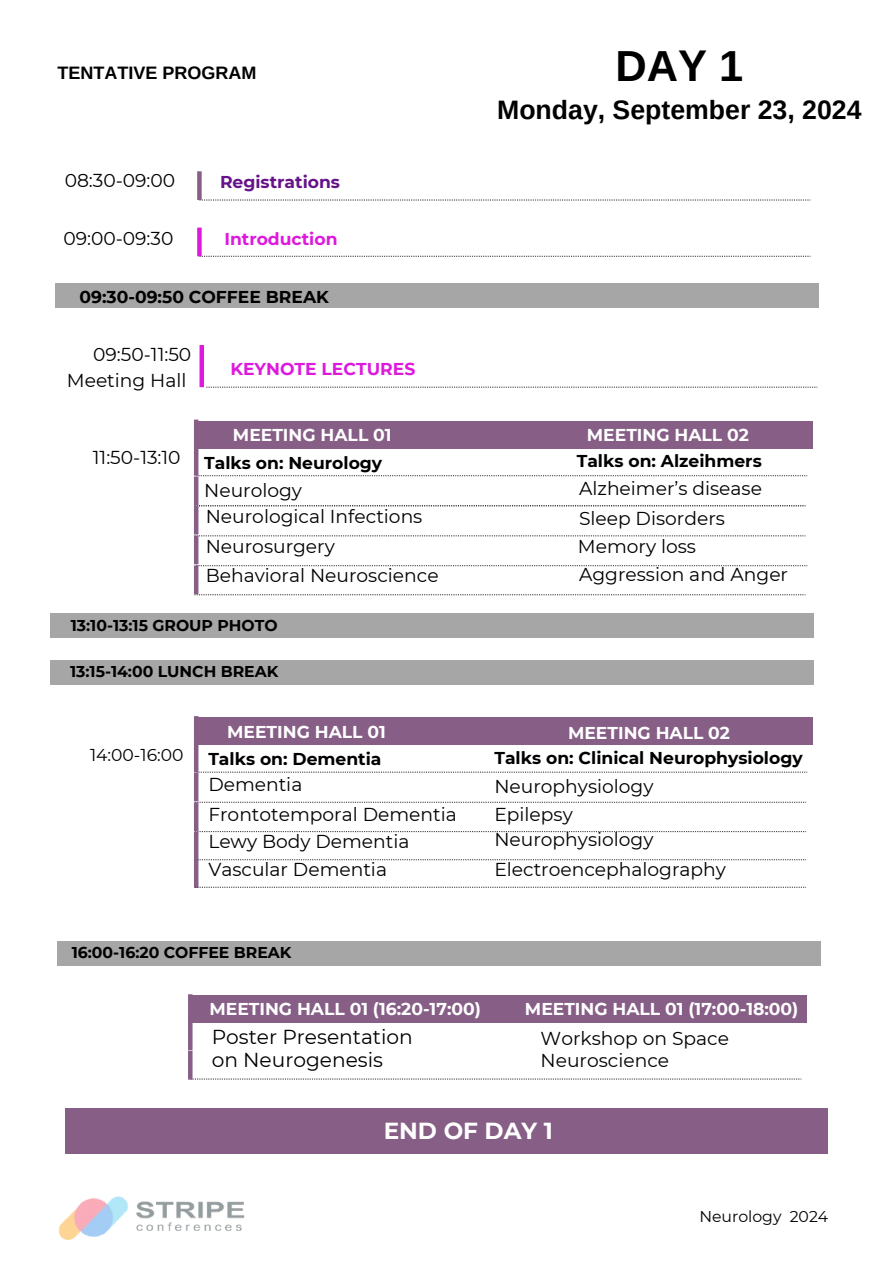
<style>
.page{position:relative;width:894px;height:1264px;background:#fff}
.page>*{position:absolute;margin:0;border:0;box-sizing:border-box;transform-origin:0 0}
.t1{font:700 43.35px "Arimo";color:#000}
.t2{font:700 26.7px "Arimo";color:#000}
.t3{font:700 23.1px "Montserrat";color:#fff}
.t4{font:20.1px/23.7px "Montserrat";color:#000}
.t5{font:18.6px/25.8px "Montserrat";color:#000}
.t6{font:700 18px "Arimo";color:#000}
.t7{font:700 17.1px "Montserrat";color:#000}
.t8{font:700 17.1px "Montserrat";color:#fff}
.t9{font:700 17.1px "Montserrat";color:#dd19dd}
.t10{font:700 17.1px "Montserrat";color:#661389}
.t11{font:17.1px "Montserrat";color:#000}
.t12{font:700 15.6px "Montserrat";color:#000}
.t13{font:15.6px "Montserrat";color:#000}
</style>
<div class="page">
<svg style="left:199px;top:256px;width:611px;height:1px"></svg>
<div style="left:197px;top:227px;width:5px;height:29px;background:#dd19dd"></div>
<svg style="left:202px;top:199px;width:608px;height:1px"></svg>
<div style="left:197px;top:171px;width:5px;height:29px;background:#865e86"></div>
<div style="left:56px;top:284px;width:762px;height:24px;background:#a6a6a6"></div>
<svg style="left:206px;top:386px;width:611px;height:2px"></svg>
<div style="left:199px;top:345px;width:5px;height:42px;background:#dd19dd"></div>
<div style="left:198px;top:421px;width:614px;height:27px;background:#865e86"></div>
<hr style="left:194px;top:419px;width:4px;height:29px;background:#865e86">
<svg style="left:196px;top:475px;width:611px;height:1px"></svg>
<hr style="left:194px;top:447px;width:4px;height:28px;background:#865e86">
<hr style="left:194px;top:476px;width:4px;height:29px;background:#865e86">
<svg style="left:194px;top:505px;width:611px;height:1px"></svg>
<hr style="left:194px;top:506px;width:4px;height:28px;background:#865e86">
<svg style="left:198px;top:535px;width:607px;height:1px"></svg>
<div style="left:50px;top:613px;width:763px;height:25px;background:#a6a6a6"></div>
<div style="left:50px;top:660px;width:763px;height:25px;background:#a6a6a6"></div>
<div style="left:58px;top:941px;width:762px;height:25px;background:#a6a6a6"></div>
<div style="left:192px;top:995px;width:615px;height:27px;background:#865e86"></div>
<hr style="left:188px;top:994px;width:4px;height:28px;background:#865e86">
<svg style="left:192px;top:1078px;width:609px;height:1px"></svg>
<hr style="left:188px;top:1021px;width:4px;height:29px;background:#865e86">
<hr style="left:188px;top:1050px;width:4px;height:29px;background:#865e86">
<div style="left:198px;top:717px;width:614px;height:27px;background:#865e86"></div>
<hr style="left:194px;top:716px;width:4px;height:28px;background:#865e86">
<svg style="left:198px;top:771px;width:609px;height:1px"></svg>
<hr style="left:194px;top:743px;width:4px;height:29px;background:#865e86">
<hr style="left:194px;top:772px;width:4px;height:29px;background:#865e86">
<svg style="left:195px;top:801px;width:610px;height:1px"></svg>
<hr style="left:194px;top:802px;width:4px;height:29px;background:#865e86">
<svg style="left:198px;top:831px;width:607px;height:1px"></svg>
<hr style="left:194px;top:831px;width:4px;height:29px;background:#865e86">
<svg style="left:198px;top:859px;width:607px;height:1px"></svg>
<img style="left:58px;top:1196px;width:187px;height:45px">
<div style="left:65px;top:1107px;width:763px;height:46px;background:#865e86"></div>
<hr style="left:194px;top:535px;width:4px;height:29px;background:#865e86">
<hr style="left:194px;top:565px;width:4px;height:29px;background:#865e86">
<svg style="left:196px;top:565px;width:611px;height:1px"></svg>
<svg style="left:194px;top:594px;width:611px;height:1px"></svg>
<hr style="left:194px;top:859px;width:4px;height:28px;background:#865e86">
<svg style="left:195px;top:886px;width:610px;height:1px"></svg>
<p class="t6" style="left:58px;top:62px;width:200px">TENTATIVE PROGRAM</p>
<p class="t5" style="left:65px;top:168px;width:112px">08:30-09:00</p>
<p class="t10" style="left:220px;top:171px;width:121px">Registrations</p>
<p class="t5" style="left:63px;top:225px;width:112px">09:00-09:30</p>
<p class="t9" style="left:224px;top:229px;width:115px">Introduction</p>
<p class="t7" style="left:79px;top:286px;width:251px">09:30-09:50 COFFEE BREAK</p>
<p class="t5" style="left:67px;top:341px;width:126px;text-align:right">09:50-11:50<br>Meeting Hall</p>
<p class="t9" style="left:230px;top:358px;width:186px">KEYNOTE LECTURES</p>
<p class="t8" style="left:233px;top:424px;width:160px">MEETING HALL 01</p>
<p class="t5" style="left:93px;top:445px;width:89px">11:50-13:10</p>
<p class="t7" style="left:204px;top:452px;width:179px">Talks on: Neurology</p>
<p class="t5" style="left:204px;top:477px;width:220px">Neurology<br>Neurological Infections</p>
<p class="t5" style="left:206px;top:531px;width:234px;line-height:29.8px">Neurosurgery<br>Behavioral Neuroscience</p>
<p class="t12" style="left:71px;top:615px;width:208px">13:10-13:15 GROUP PHOTO</p>
<p class="t12" style="left:70px;top:661px;width:210px">13:15-14:00 LUNCH BREAK</p>
<p class="t8" style="left:227px;top:721px;width:160px">MEETING HALL 01</p>
<p class="t11" style="left:90px;top:744px;width:95px">14:00-16:00</p>
<p class="t7" style="left:208px;top:748px;width:174px">Talks on: Dementia</p>
<p class="t5" style="left:208px;top:769px;width:250px;line-height:29.7px">Dementia<br>Frontotemporal Dementia</p>
<p class="t5" style="left:208px;top:828px;width:202px">Lewy Body Dementia</p>
<p class="t5" style="left:208px;top:856px;width:180px">Vascular Dementia</p>
<h1 class="t1" style="left:615px;top:42px;width:129px">DAY 1</h1>
<h2 class="t2" style="left:497px;top:95px;width:366px">Monday, September 23, 2024</h2>
<p class="t8" style="left:586px;top:424px;width:163px">MEETING HALL 02</p>
<p class="t7" style="left:576px;top:450px;width:186px">Talks on: Alzeihmers</p>
<p class="t5" style="left:579px;top:473px;width:184px;line-height:30.2px">Alzheimer’s disease<br>Sleep Disorders</p>
<p class="t5" style="left:577px;top:531px;width:212px;line-height:29px">Memory loss<br>Aggression and Anger</p>
<p class="t8" style="left:568px;top:723px;width:163px">MEETING HALL 02</p>
<p class="t7" style="left:494px;top:747px;width:309px">Talks on: Clinical Neurophysiology</p>
<p class="t5" style="left:494px;top:772px;width:160px;line-height:27.9px">Neurophysiology<br>Epilepsy</p>
<p class="t5" style="left:494px;top:823px;width:233px;line-height:30.8px">Neurophysiology<br>Electroencephalography</p>
<p class="t12" style="left:72px;top:942px;width:221px">16:00-16:20 COFFEE BREAK</p>
<p class="t8" style="left:209px;top:998px;width:273px">MEETING HALL 01 (16:20-17:00)</p>
<p class="t4" style="left:212px;top:1024px;width:202px">Poster Presentation on Neurogenesis</p>
<p class="t8" style="left:525px;top:998px;width:275px">MEETING HALL 01 (17:00-18:00)</p>
<p class="t5" style="left:540px;top:1026px;width:190px;line-height:22.5px">Workshop on Space<br>Neuroscience</p>
<p class="t3" style="left:383px;top:1116px;width:170px">END OF DAY 1</p>
<p class="t13" style="left:699px;top:1206px;width:130px">Neurology 2024</p>
</div>
